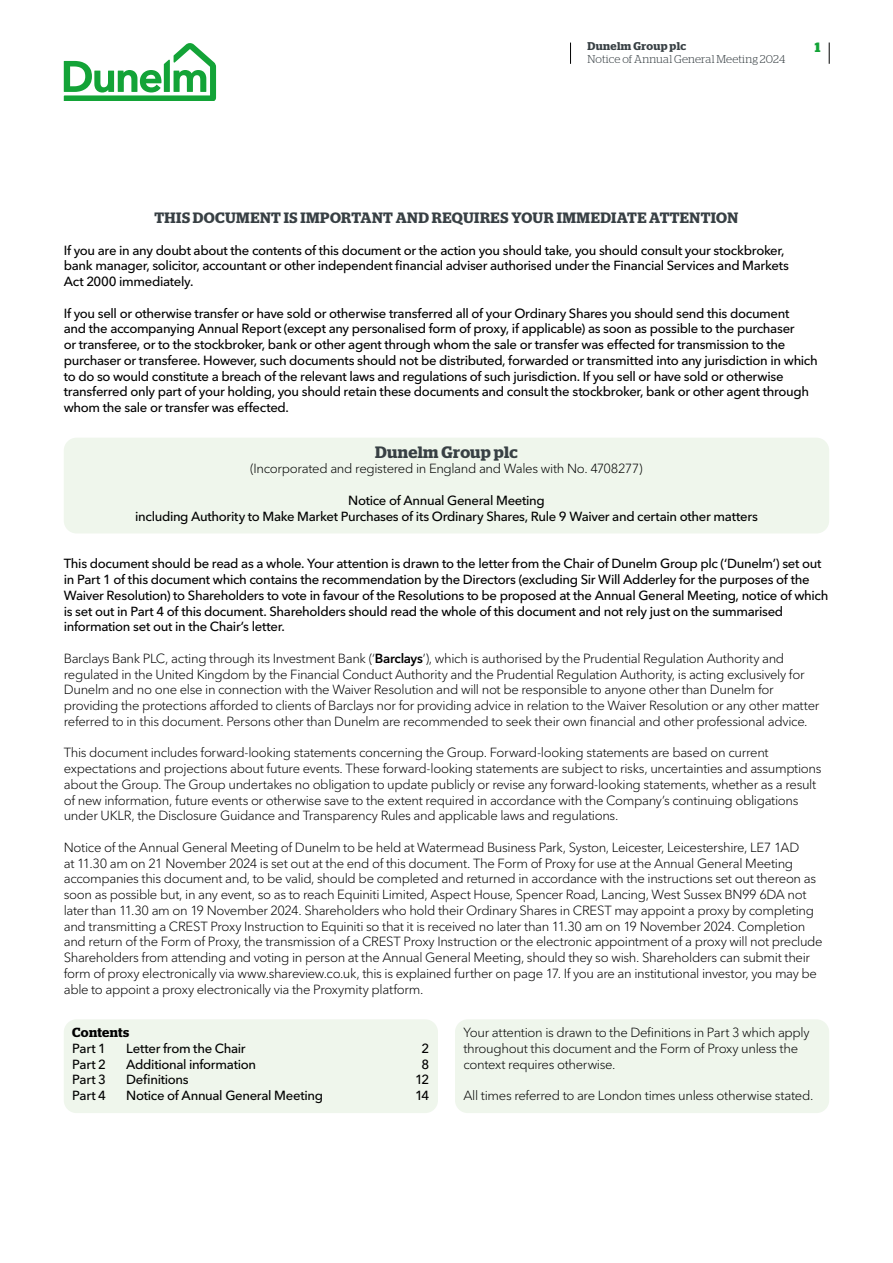
<style>
.page{position:relative;width:893px;height:1263px;background:#fff}
.page>*{position:absolute;margin:0;border:0;box-sizing:border-box;transform-origin:0 0}
.t1{font:600 16.5px "Stag";letter-spacing:.015em;color:#384044}
.t2{font:600 15px "Stag";letter-spacing:.025em;color:#384044}
.t3{font:700 13.5px "Stag";color:#13a337}
.t4{font:300 13.2px/15.8px "Avenir Next LT Pro";letter-spacing:-.025em;color:#000}
.t5{font:500 13.2px/15.8px "Avenir Next LT Pro";letter-spacing:-.025em;color:#000}
.t6{font:600 13.2px "Stag";letter-spacing:.025em;color:#000}
.t7{font:300 11.25px "Stag";letter-spacing:.015em;color:#384044}
.t8{font:600 11.25px "Stag";letter-spacing:.025em;color:#384044}
.s1{font-weight:600}
</style>
<div class="page">
<div style="left:64px;top:438px;width:765px;height:95px;background:#eff6ec;border-radius:13px"></div>
<div style="left:64px;top:1019px;width:374px;height:94px;background:#eff6ec;border-radius:13px"></div>
<div style="left:455px;top:1019px;width:374px;height:94px;background:#eff6ec;border-radius:13px"></div>
<svg style="left:64px;top:43px;width:152px;height:58px"></svg>
<svg style="left:829px;top:43px;width:1px;height:21px"></svg>
<svg style="left:570px;top:43px;width:1px;height:21px"></svg>
<p class="t8" style="left:587px;top:40px;width:100px">Dunelm Group plc</p>
<p class="t3" style="left:815px;top:39px;width:7px">1</p>
<p class="t7" style="left:587px;top:52px;width:199px">Notice of Annual General Meeting 2024</p>
<p class="t2" style="left:154px;top:209px;width:585px">THIS DOCUMENT IS IMPORTANT AND REQUIRES YOUR IMMEDIATE ATTENTION</p>
<p class="t5" style="left:64px;top:242px;width:727px">If you are in any doubt about the contents of this document or the action you should take, you should consult your stockbroker, bank manager, solicitor, accountant or other independent financial adviser authorised under the Financial Services and Markets<br>Act 2000 immediately.</p>
<p class="t5" style="left:64px;top:305px;width:756px">If you sell or otherwise transfer or have sold or otherwise transferred all of your Ordinary Shares you should send this document<br>and the accompanying Annual Report (except any personalised form of proxy, if applicable) as soon as possible to the purchaser<br>or transferee, or to the stockbroker, bank or other agent through whom the sale or transfer was effected for transmission to the purchaser or transferee. However, such documents should not be distributed, forwarded or transmitted into any jurisdiction in which to do so would constitute a breach of the relevant laws and regulations of such jurisdiction. If you sell or have sold or otherwise transferred only part of your holding, you should retain these documents and consult the stockbroker, bank or other agent through whom the sale or transfer was effected.</p>
<p class="t1" style="left:375px;top:442px;width:144px">Dunelm Group plc</p>
<p class="t4" style="left:250px;top:461px;width:394px">(Incorporated and registered in England and Wales with No. 4708277)</p>
<p class="t5" style="left:135px;top:492px;width:624px;text-align:center">Notice of Annual General Meeting<br>including Authority to Make Market Purchases of its Ordinary Shares, Rule 9 Waiver and certain other matters</p>
<p class="t5" style="left:64px;top:556px;width:766px">This document should be read as a whole. Your attention is drawn to the letter from the Chair of Dunelm Group plc (‘Dunelm’) set out in Part 1 of this document which contains the recommendation by the Directors (excluding Sir Will Adderley for the purposes of the Waiver Resolution) to Shareholders to vote in favour of the Resolutions to be proposed at the Annual General Meeting, notice of which is set out in Part 4 of this document. Shareholders should read the whole of this document and not rely just on the summarised information set out in the Chair’s letter.</p>
<p class="t4" style="left:64px;top:650px;width:757px">Barclays Bank PLC, acting through its Investment Bank (‘<span class="s1">Barclays</span>’), which is authorised by the Prudential Regulation Authority and regulated in the United Kingdom by the Financial Conduct Authority and the Prudential Regulation Authority, is acting exclusively for Dunelm and no one else in connection with the Waiver Resolution and will not be responsible to anyone other than Dunelm for providing the protections afforded to clients of Barclays nor for providing advice in relation to the Waiver Resolution or any other matter referred to in this document. Persons other than Dunelm are recommended to seek their own financial and other professional advice.</p>
<p class="t4" style="left:64px;top:745px;width:759px">This document includes forward-looking statements concerning the Group. Forward-looking statements are based on current expectations and projections about future events. These forward-looking statements are subject to risks, uncertainties and assumptions about the Group. The Group undertakes no obligation to update publicly or revise any forward-looking statements, whether as a result of new information, future events or otherwise save to the extent required in accordance with the Company’s continuing obligations under UKLR, the Disclosure Guidance and Transparency Rules and applicable laws and regulations.</p>
<p class="t4" style="left:64px;top:839px;width:760px">Notice of the Annual General Meeting of Dunelm to be held at Watermead Business Park, Syston, Leicester, Leicestershire, LE7 1AD<br>at 11.30 am on 21 November 2024 is set out at the end of this document. The Form of Proxy for use at the Annual General Meeting accompanies this document and, to be valid, should be completed and returned in accordance with the instructions set out thereon as soon as possible but, in any event, so as to reach Equiniti Limited, Aspect House, Spencer Road, Lancing, West Sussex BN99 6DA not later than 11.30 am on 19 November 2024. Shareholders who hold their Ordinary Shares in CREST may appoint a proxy by completing and transmitting a CREST Proxy Instruction to Equiniti so that it is received no later than 11.30 am on 19 November 2024. Completion and return of the Form of Proxy, the transmission of a CREST Proxy Instruction or the electronic appointment of a proxy will not preclude Shareholders from attending and voting in person at the Annual General Meeting, should they so wish. Shareholders can submit their form of proxy electronically via www.shareview.co.uk, this is explained further on page 17. If you are an institutional investor, you may be able to appoint a proxy electronically via the Proxymity platform.</p>
<p class="t6" style="left:72px;top:1024px;width:58px">Contents</p>
<p class="t5" style="left:72px;top:1040px;width:35px">Part 1</p>
<p class="t5" style="left:126px;top:1040px;width:121px">Letter from the Chair</p>
<p class="t5" style="left:422px;top:1040px;width:9px">2</p>
<p class="t5" style="left:72px;top:1056px;width:35px">Part 2</p>
<p class="t5" style="left:126px;top:1056px;width:131px">Additional information</p>
<p class="t5" style="left:422px;top:1056px;width:9px">8</p>
<p class="t5" style="left:72px;top:1072px;width:35px">Part 3</p>
<p class="t5" style="left:126px;top:1072px;width:64px">Definitions</p>
<p class="t5" style="left:415px;top:1072px;width:16px">12</p>
<p class="t5" style="left:72px;top:1087px;width:35px">Part 4</p>
<p class="t5" style="left:126px;top:1087px;width:198px">Notice of Annual General Meeting</p>
<p class="t5" style="left:415px;top:1087px;width:16px">14</p>
<p class="t4" style="left:463px;top:1025px;width:348px">Your attention is drawn to the Definitions in Part 3 which apply throughout this document and the Form of Proxy unless the context requires otherwise.</p>
<p class="t4" style="left:463px;top:1088px;width:351px">All times referred to are London times unless otherwise stated.</p>
</div>
